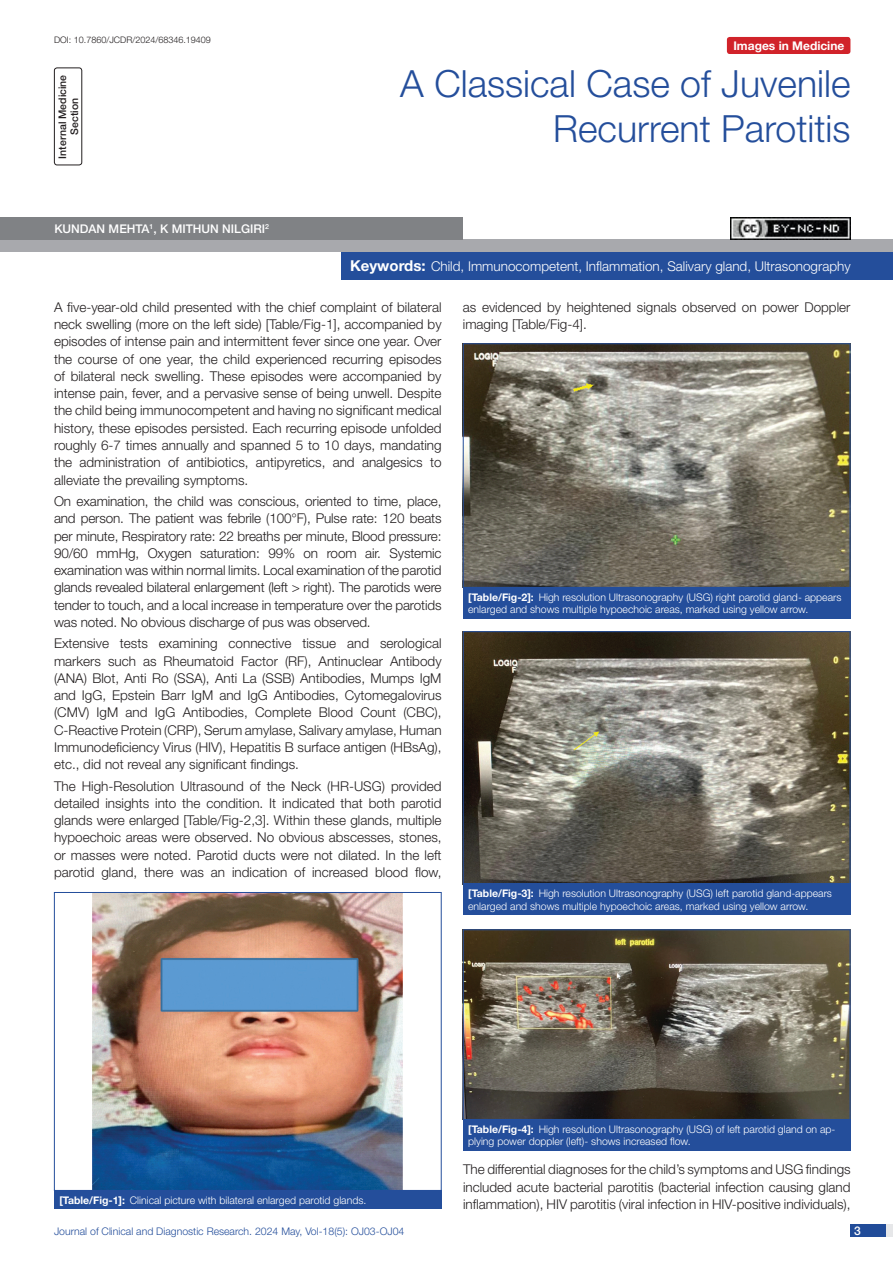
<style>
.page{position:relative;width:893px;height:1263px;background:#fff}
.page>*{position:absolute;margin:0;border:0;box-sizing:border-box;transform-origin:0 0}
.t1{font:300 37.5px/45px "Helvetica Neue";color:#244e9b;text-align:right}
.Body_text{font:300 13.5px/17.2px "Helvetica Neue";color:#231f20;text-align:justify}
.Key_words{font:300 13.5px "Helvetica Neue";color:#fff}
.Author{font:500 12px "Helvetica Neue";color:#fff}
.t2{font:700 12px "Helvetica Neue";color:#fff}
.TABLE_FIG{font:300 10.5px/12.6px "Helvetica Neue";color:#fff}
.t3{font:300 10.5px "Helvetica Neue";color:#244e9b}
.section{font:500 10.5px "Helvetica Neue";color:#231f20}
.DOI{font:300 9px "Helvetica Neue";color:#231f20}
.s1{font-weight:700;font-size:15px}
.s2{font-weight:700}
</style>
<div class="page">
<div style="left:850px;top:1224px;width:43px;height:13px;background:#e6e7e9"></div>
<div style="left:850px;top:1224px;width:35px;height:13px;background:#214c99"></div>
<div style="left:54px;top:68px;width:28px;height:97px;border:1px solid #231f20;border-radius:3px"></div>
<div style="left:727px;top:37px;width:123px;height:17px;background:#d1232a;border-radius:3px"></div>
<div style="left:0;top:240px;width:893px;height:12px;background:#a8a9ad"></div>
<div style="left:0;top:217px;width:463px;height:23px;background:#808285"></div>
<div style="left:342px;top:252px;width:551px;height:28px;background:#244e9b"></div>
<img style="left:93px;top:894px;width:310px;height:295px">
<div style="left:54px;top:892px;width:388px;height:299px;border:1px solid #244e9b"></div>
<div style="left:54px;top:1190px;width:388px;height:19px;background:#244e9b"></div>
<img style="left:465px;top:345px;width:383px;height:241px">
<div style="left:463px;top:343px;width:387px;height:245px;border:1px solid #244e9b"></div>
<div style="left:463px;top:587px;width:387px;height:31px;background:#244e9b"></div>
<img style="left:465px;top:633px;width:383px;height:249px">
<div style="left:463px;top:631px;width:387px;height:253px;border:1px solid #244e9b"></div>
<div style="left:463px;top:883px;width:387px;height:32px;background:#244e9b"></div>
<img style="left:465px;top:931px;width:383px;height:187px">
<div style="left:463px;top:929px;width:387px;height:191px;border:1px solid #244e9b"></div>
<div style="left:463px;top:1119px;width:387px;height:31px;background:#244e9b"></div>
<img style="left:730px;top:217px;width:120px;height:23px">
<p class="DOI" style="left:54px;top:35px;width:158px">DOI: 10.7860/JCDR/2024/68346.19409</p>
<p class="section" style="left:56px;top:158px;width:85px;rotate:-90deg">Internal Medicine</p>
<p class="section" style="left:68px;top:135px;width:38px;rotate:-90deg">Section</p>
<p class="Author" style="left:54px;top:221px;width:216px">KUNDAN MEHTA<sup>1</sup>, K MITHUN NILGIRI<sup>2</sup></p>
<p class="t2" style="left:733px;top:38px;width:113px">Images in Medicine</p>
<p class="t1" style="left:400px;top:60px;width:452px">A Classical Case of Juvenile<br>Recurrent Parotitis</p>
<p class="Key_words" style="left:350px;top:258px;width:502px"><span class="s1">Keywords:</span> Child, Immunocompetent, Inflammation, Salivary gland, Ultrasonography</p>
<p class="Body_text" style="left:54px;top:298px;width:389px">A five-year-old child presented with the chief complaint of bilateral neck swelling (more on the left side) [Table/Fig-1], accompanied by episodes of intense pain and intermittent fever since one year. Over the course of one year, the child experienced recurring episodes of bilateral neck swelling. These episodes were accompanied by intense pain, fever, and a pervasive sense of being unwell. Despite the child being immunocompetent and having no significant medical history, these episodes persisted. Each recurring episode unfolded roughly 6-7 times annually and spanned 5 to 10 days, mandating the administration of antibiotics, antipyretics, and analgesics to alleviate the prevailing symptoms.</p>
<p class="Body_text" style="left:54px;top:492px;width:389px">On examination, the child was conscious, oriented to time, place, and person. The patient was febrile (100°F), Pulse rate: 120 beats per minute, Respiratory rate: 22 breaths per minute, Blood pressure:<br>90/60 mmHg, Oxygen saturation: 99% on room air. Systemic examination was within normal limits. Local examination of the parotid glands revealed bilateral enlargement (left &gt; right). The parotids were tender to touch, and a local increase in temperature over the parotids was noted. No obvious discharge of pus was observed.</p>
<p class="Body_text" style="left:54px;top:634px;width:389px">Extensive tests examining connective tissue and serological markers such as Rheumatoid Factor (RF), Antinuclear Antibody (ANA) Blot, Anti Ro (SSA), Anti La (SSB) Antibodies, Mumps IgM and IgG, Epstein Barr IgM and IgG Antibodies, Cytomegalovirus (CMV) IgM and IgG Antibodies, Complete Blood Count (CBC), C-Reactive Protein (CRP), Serum amylase, Salivary amylase, Human Immunodeficiency Virus (HIV), Hepatitis B surface antigen (HBsAg), etc., did not reveal any significant findings.</p>
<p class="Body_text" style="left:54px;top:777px;width:389px">The High-Resolution Ultrasound of the Neck (HR-USG) provided detailed insights into the condition. It indicated that both parotid glands were enlarged [Table/Fig-2,3]. Within these glands, multiple hypoechoic areas were observed. No obvious abscesses, stones, or masses were noted. Parotid ducts were not dilated. In the left parotid gland, there was an indication of increased blood flow,</p>
<p class="Body_text" style="left:463px;top:298px;width:389px">as evidenced by heightened signals observed on power Doppler imaging [Table/Fig-4].</p>
<p class="TABLE_FIG" style="left:468px;top:590px;width:375px"><span class="s2">[Table/Fig-2]:</span> High resolution Ultrasonography (USG) right parotid gland- appears enlarged and shows multiple hypoechoic areas, marked using yellow arrow.</p>
<p class="TABLE_FIG" style="left:468px;top:887px;width:365px"><span class="s2">[Table/Fig-3]:</span> High resolution Ultrasonography (USG) left parotid gland-appears enlarged and shows multiple hypoechoic areas, marked using yellow arrow.</p>
<p class="TABLE_FIG" style="left:59px;top:1193px;width:309px"><span class="s2">[Table/Fig-1]:</span> Clinical picture with bilateral enlarged parotid glands.</p>
<p class="TABLE_FIG" style="left:468px;top:1122px;width:369px"><span class="s2">[Table/Fig-4]:</span> High resolution Ultrasonography (USG) of left parotid gland on ap&shy;plying power doppler (left)- shows increased flow.</p>
<p class="Body_text" style="left:463px;top:1161px;width:389px">The differential diagnoses for the child’s symptoms and USG findings included acute bacterial parotitis (bacterial infection causing gland inflammation), HIV parotitis (viral infection in HIV-positive individuals),</p>
<p class="t3" style="left:54px;top:1225px;width:352px">Journal of Clinical and Diagnostic Research. 2024 May, Vol-18(5): OJ03-OJ04</p>
<p class="Author" style="left:854px;top:1223px;width:8px">3</p>
</div>
